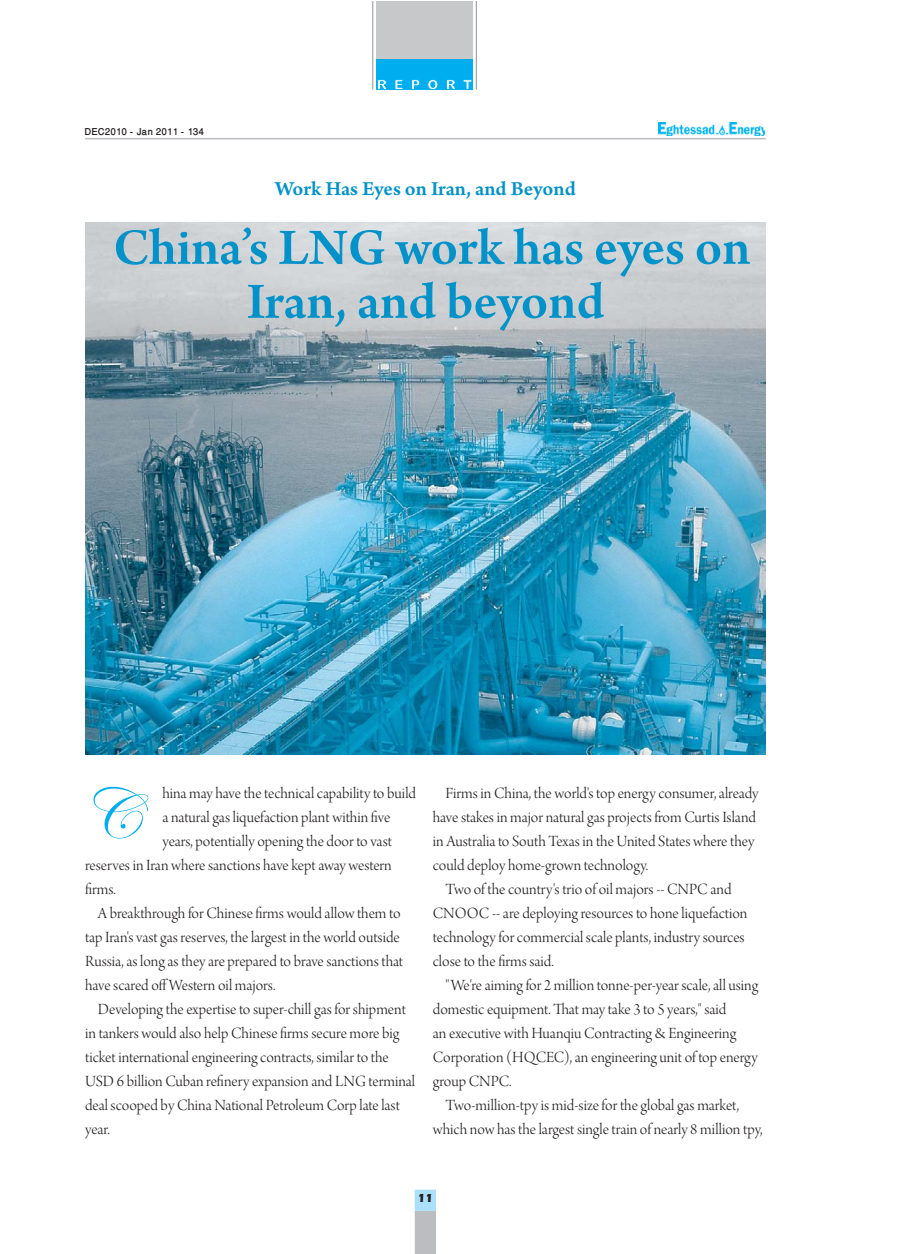
<style>
.page{position:relative;width:914px;height:1254px;background:#fff}
.page>*{position:absolute;margin:0;border:0;box-sizing:border-box;transform-origin:0 0}
.t1{font:72px "Edwardian Script ITC";color:#00aeef}
.t2{font:600 54px/54px "Arno Pro";color:#0092c8;text-align:center}
.t3{font:21px "Arno Pro Smbd Sm Text";color:#0092c8}
.t4{font:16.5px "Arno Pro Light Display";color:#231f20}
.t5{font:500 13.5px "Win Soft Pro";color:#231f20}
.t6{font:700 12px "Eras ITC";color:#231f20}
</style>
<div class="page">
<hr style="left:85px;top:138px;width:680px;height:1px;background:#bbbdc0">
<div style="left:415px;top:1212px;width:20px;height:41px;background:#bbbdc0"></div>
<div style="left:415px;top:1211px;width:21px;height:43px;border:2px solid #bbbdc0"></div>
<div style="left:415px;top:1190px;width:20px;height:20px;background:#aae0fa"></div>
<div style="left:415px;top:1190px;width:21px;height:21px;border:2px solid #aae0fa"></div>
<img style="left:658px;top:123px;width:106px;height:13px">
<img style="left:85px;top:223px;width:680px;height:531px">
<div style="left:376px;top:32px;width:97px;height:58px;background:#00aeef"></div>
<div style="left:376px;top:1px;width:97px;height:58px;background:#c6c8ca"></div>
<hr style="left:372px;top:1px;width:1px;height:89px;background:#95979a">
<hr style="left:476px;top:1px;width:1px;height:89px;background:#95979a">
<svg style="left:378px;top:79px;width:9px;height:10px"></svg>
<svg style="left:395px;top:79px;width:8px;height:10px"></svg>
<svg style="left:412px;top:79px;width:8px;height:10px"></svg>
<svg style="left:427px;top:79px;width:11px;height:11px"></svg>
<svg style="left:446px;top:79px;width:26px;height:10px"></svg>
<p class="t5" style="left:85px;top:125px;width:121px">DEC2010 - Jan 2011 - 134</p>
<p class="t3" style="left:275px;top:179px;width:302px">Work Has Eyes on Iran, and Beyond</p>
<h2 class="t2" style="left:113px;top:223px;width:639px">China’s LNG work has eyes on<br>Iran, and beyond</h2>
<p class="t4" style="left:162px;top:786px;width:255px">hina may have the technical capability to build</p>
<p class="t4" style="left:162px;top:810px;width:229px">a natural gas liquefaction plant within five</p>
<p class="t4" style="left:162px;top:834px;width:231px">years, potentially opening the door to vast</p>
<p class="t4" style="left:85px;top:858px;width:308px">reserves in Iran where sanctions have kept away western</p>
<p class="t4" style="left:85px;top:882px;width:32px">firms.</p>
<p class="t4" style="left:98px;top:906px;width:304px">A breakthrough for Chinese firms would allow them to</p>
<p class="t4" style="left:85px;top:930px;width:316px">tap Iran's vast gas reserves, the largest in the world outside</p>
<p class="t4" style="left:85px;top:954px;width:319px">Russia, as long as they are prepared to brave sanctions that</p>
<p class="t4" style="left:85px;top:978px;width:192px">have scared off Western oil majors.</p>
<p class="t4" style="left:98px;top:1002px;width:309px">Developing the expertise to super-chill gas for shipment</p>
<p class="t4" style="left:85px;top:1026px;width:315px">in tankers would also help Chinese firms secure more big</p>
<p class="t4" style="left:85px;top:1050px;width:305px">ticket international engineering contracts, similar to the</p>
<p class="t4" style="left:85px;top:1074px;width:331px">USD 6 billion Cuban refinery expansion and LNG terminal</p>
<p class="t4" style="left:85px;top:1098px;width:316px">deal scooped by China National Petroleum Corp late last</p>
<p class="t4" style="left:85px;top:1122px;width:26px">year.</p>
<h1 class="t1" style="left:81px;top:775px;width:59px">C</h1>
<p class="t4" style="left:445px;top:786px;width:314px">Firms in China, the world's top energy consumer, already</p>
<p class="t4" style="left:433px;top:810px;width:325px">have stakes in major natural gas projects from Curtis Island</p>
<p class="t4" style="left:433px;top:834px;width:323px">in Australia to South Texas in the United States where they</p>
<p class="t4" style="left:433px;top:858px;width:217px">could deploy home-grown technology.</p>
<p class="t4" style="left:445px;top:882px;width:287px">Two of the country's trio of oil majors -- CNPC and</p>
<p class="t4" style="left:433px;top:906px;width:316px">CNOOC -- are deploying resources to hone liquefaction</p>
<p class="t4" style="left:433px;top:930px;width:313px">technology for commercial scale plants, industry sources</p>
<p class="t4" style="left:433px;top:954px;width:122px">close to the firms said.</p>
<p class="t4" style="left:445px;top:978px;width:314px">"We're aiming for 2 million tonne-per-year scale, all using</p>
<p class="t4" style="left:433px;top:1002px;width:295px">domestic equipment. That may take 3 to 5 years," said</p>
<p class="t4" style="left:433px;top:1026px;width:305px">an executive with Huanqiu Contracting &amp; Engineering</p>
<p class="t4" style="left:433px;top:1050px;width:326px">Corporation (HQCEC), an engineering unit of top energy</p>
<p class="t4" style="left:433px;top:1074px;width:80px">group CNPC.</p>
<p class="t4" style="left:445px;top:1098px;width:295px">Two-million-tpy is mid-size for the global gas market,</p>
<p class="t4" style="left:433px;top:1122px;width:331px">which now has the largest single train of nearly 8 million tpy,</p>
<p class="t6" style="left:417px;top:1191px;width:17px">11</p>
</div>
